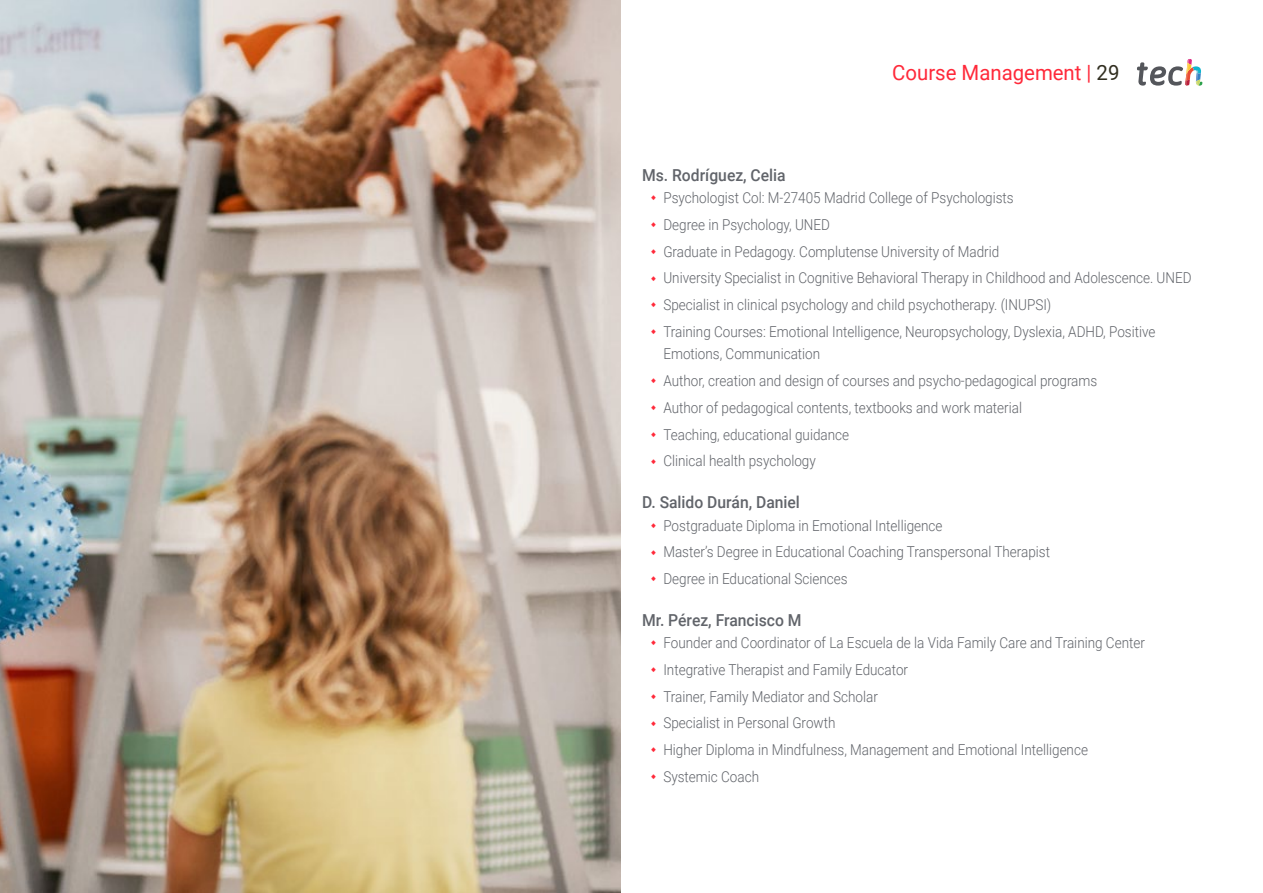
<style>
.page{position:relative;width:1263px;height:893px;background:#fff}
.page>*{position:absolute;margin:0;border:0;box-sizing:border-box;transform-origin:0 0}
.t1{font:21px "Roboto";color:#ff293a}
.t2{font:500 16.5px "Roboto";color:#61646a;scale:.95 1}
.t3{font:300 15px/26.7px "Roboto";color:#61646a;scale:.9 1}
.s1{color:#312e20}
</style>
<div class="page">
<img style="left:0;top:0;width:621px;height:893px">
<svg style="left:1137px;top:59px;width:65px;height:27px"></svg>
<h1 class="t1" style="left:892px;top:57px;width:229px">Course Management | <span class="s1">29</span></h1>
<p class="t2" style="left:642px;top:163px;width:153px">Ms. Rodríguez, Celia</p>
<p class="t3" style="left:663px;top:184px;width:588px">Psychologist Col: M-27405 Madrid College of Psychologists<br>Degree in Psychology, UNED<br>Graduate in Pedagogy. Complutense University of Madrid<br>University Specialist in Cognitive Behavioral Therapy in Childhood and Adolescence. UNED Specialist in clinical psychology and child psychotherapy. (INUPSI)<br>Training Courses: Emotional Intelligence, Neuropsychology, Dyslexia, ADHD, Positive</p>
<p class="t3" style="left:663px;top:340px;width:484px">Emotions, Communication<br>Author, creation and design of courses and psycho-pedagogical programs Author of pedagogical contents, textbooks and work material<br>Teaching, educational guidance<br>Clinical health psychology</p>
<p class="t2" style="left:642px;top:491px;width:168px">D. Salido Durán, Daniel</p>
<p class="t3" style="left:663px;top:511px;width:431px">Postgraduate Diploma in Emotional Intelligence<br>Master’s Degree in Educational Coaching Transpersonal Therapist<br>Degree in Educational Sciences</p>
<p class="t2" style="left:642px;top:608px;width:169px">Mr. Pérez, Francisco M</p>
<p class="t3" style="left:663px;top:629px;width:537px">Founder and Coordinator of La Escuela de la Vida Family Care and Training Center Integrative Therapist and Family Educator<br>Trainer, Family Mediator and Scholar<br>Specialist in Personal Growth<br>Higher Diploma in Mindfulness, Management and Emotional Intelligence Systemic Coach</p>
</div>
